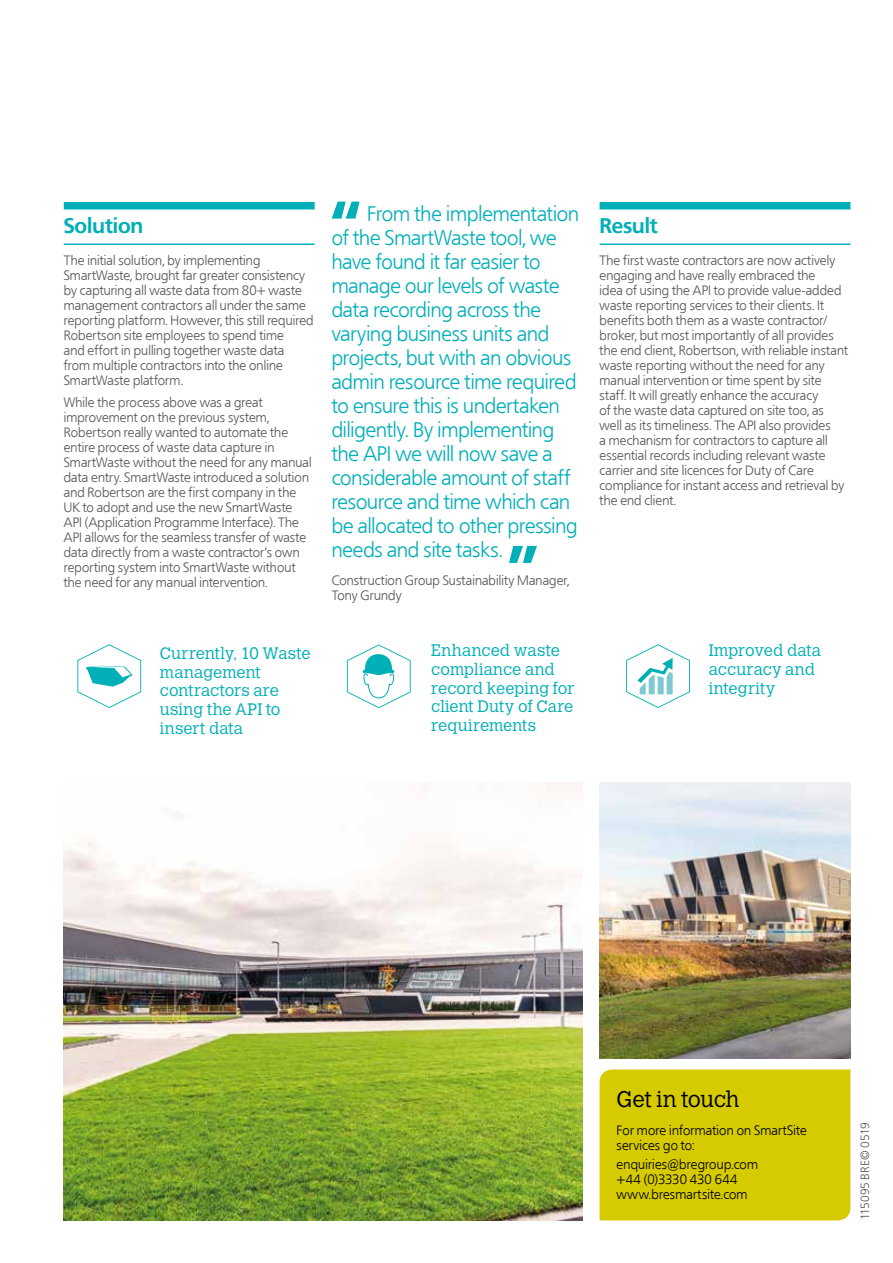
<style>
.page{position:relative;width:893px;height:1263px;background:#fff}
.page>*{position:absolute;margin:0;border:0;box-sizing:border-box;transform-origin:0 0}
.t1{font:300 22.5px "Calvert";letter-spacing:-.01em;color:#000}
.t2{font:300 21px/24px "Frutiger BQ";letter-spacing:-.005em;color:#00afb7}
.t3{font:700 21px "Frutiger BQ";letter-spacing:-.005em;color:#00afb7}
.t4{font:300 16.5px/18.8px "Calvert";letter-spacing:.005em;color:#00afb7}
.t5{font:300 13.5px/15px "Frutiger BQ";letter-spacing:.005em;color:#575756}
.t6{font:300 13.5px/15px "Frutiger BQ";letter-spacing:.01em;color:#000}
.t7{font:300 12px "Frutiger";color:#575756}
</style>
<div class="page">
<img style="left:64px;top:782px;width:519px;height:438px">
<div style="left:600px;top:1069px;width:250px;height:151px;background:#d6ca00"></div>
<img style="left:600px;top:783px;width:250px;height:276px">
<svg style="left:77px;top:644px;width:64px;height:64px"></svg>
<svg style="left:626px;top:644px;width:64px;height:64px"></svg>
<svg style="left:347px;top:644px;width:64px;height:64px"></svg>
<div style="left:64px;top:202px;width:251px;height:7px;background:#00afb7"></div>
<hr style="left:64px;top:243px;width:251px;height:2px;background:#00afb7">
<div style="left:600px;top:202px;width:250px;height:7px;background:#00afb7"></div>
<hr style="left:600px;top:243px;width:250px;height:2px;background:#00afb7">
<svg style="left:332px;top:202px;width:28px;height:17px"></svg>
<svg style="left:509px;top:546px;width:28px;height:17px"></svg>
<h2 class="t3" style="left:64px;top:213px;width:81px">Solution</h2>
<p class="t5" style="left:64px;top:253px;width:251px">The initial solution, by implementing SmartWaste, brought far greater consistency by capturing all waste data from 80+ waste management contractors all under the same reporting platform. However, this still required Robertson site employees to spend time<br>and effort in pulling together waste data from multiple contractors into the online SmartWaste platform.</p>
<p class="t5" style="left:64px;top:395px;width:249px">While the process above was a great improvement on the previous system, Robertson really wanted to automate the entire process of waste data capture in SmartWaste without the need for any manual data entry. SmartWaste introduced a solution and Robertson are the first company in the UK to adopt and use the new SmartWaste API (Application Programme Interface). The API allows for the seamless transfer of waste data directly from a waste contractor’s own reporting system into SmartWaste without the need for any manual intervention.</p>
<p class="t2" style="left:332px;top:202px;width:249px;text-indent:36px">From the implementation of the SmartWaste tool, we have found it far easier to manage our levels of waste data recording across the varying business units and projects, but with an obvious admin resource time required to ensure this is undertaken diligently. By implementing the API we will now save a considerable amount of staff resource and time which can be allocated to other pressing needs and site tasks.</p>
<p class="t5" style="left:332px;top:573px;width:239px">Construction Group Sustainability Manager,<br>Tony Grundy</p>
<h2 class="t3" style="left:600px;top:213px;width:60px">Result</h2>
<p class="t5" style="left:600px;top:253px;width:250px">The first waste contractors are now actively engaging and have really embraced the<br>idea of using the API to provide value-added waste reporting services to their clients. It benefits both them as a waste contractor/ broker, but most importantly of all provides the end client, Robertson, with reliable instant waste reporting without the need for any manual intervention or time spent by site staff. It will greatly enhance the accuracy<br>of the waste data captured on site too, as well as its timeliness. The API also provides<br>a mechanism for contractors to capture all essential records including relevant waste carrier and site licences for Duty of Care compliance for instant access and retrieval by the end client.</p>
<p class="t4" style="left:160px;top:644px;width:152px">Currently, 10 Waste management contractors are using the API to insert data</p>
<p class="t4" style="left:709px;top:641px;width:114px">Improved data accuracy and integrity</p>
<p class="t4" style="left:431px;top:641px;width:145px">Enhanced waste compliance and record keeping for client Duty of Care requirements</p>
<h1 class="t1" style="left:617px;top:1086px;width:124px">Get in touch</h1>
<p class="t6" style="left:617px;top:1123px;width:192px">For more information on SmartSite services go to:</p>
<p class="t6" style="left:617px;top:1157px;width:143px">enquiries@bregroup.com +44 (0)3330 430 644 www.bresmartsite.com</p>
<p class="t7" style="left:858px;top:1220px;width:100px;rotate:-90deg">115095 BRE© 0519</p>
</div>
